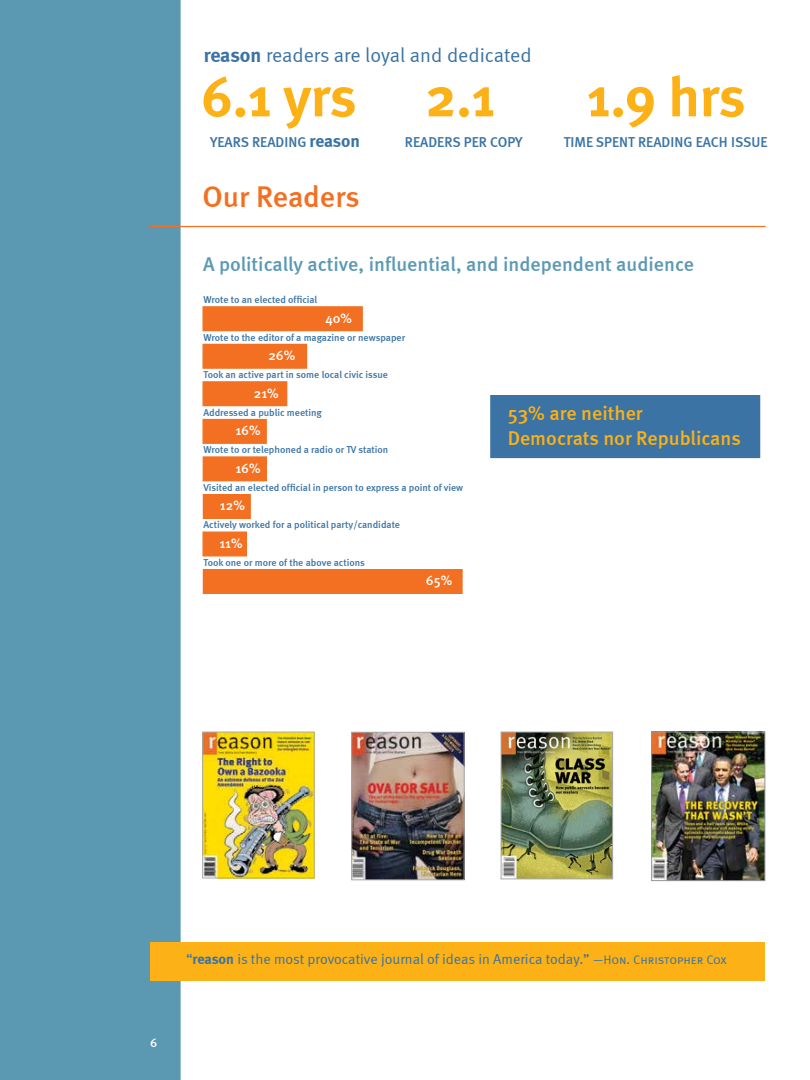
<style>
.page{position:relative;width:810px;height:1080px;background:#fff}
.page>*{position:absolute;margin:0;border:0;box-sizing:border-box;transform-origin:0 0}
.t1{font:700 55.62px "Meta";letter-spacing:-.005em;color:#fcb116}
.t2{font:500 30px "Meta";letter-spacing:-.005em;color:#f36f21}
.t3{font:500 20px "Meta";color:#5b99b3}
.t4{font:500 20px/25px "Meta";color:#fcb116}
.t5{font:20px "Meta Normal";color:#3a73a4}
.t6{font:14.38px "Meta Normal";color:#3a73a4}
.t7{font:500 14.38px "Meta";color:#3a73a4}
.t8{font:500 13.75px "Meta";color:#fff}
.t9{font:500 12.5px "Meta";color:#fff}
.t10{font:500 10px "Meta";color:#3a73a4}
.s1{font-family:"Meta";font-weight:700}
.s2{font-weight:700;font-size:17.5px}
.s3{font-family:"Meta Normal Caps";font-size:12.5px}
</style>
<div class="page">
<div style="left:0;top:0;width:181px;height:1080px;background:#5b99b3"></div>
<hr style="left:150px;top:226px;width:616px;height:1px;background:#f36f21">
<div style="left:202px;top:306px;width:161px;height:25px;background:#f36f21;border:1px solid #f36f21"></div>
<div style="left:202px;top:344px;width:105px;height:25px;background:#f36f21;border:1px solid #f36f21"></div>
<div style="left:202px;top:381px;width:85px;height:25px;background:#f36f21;border:1px solid #f36f21"></div>
<div style="left:202px;top:419px;width:65px;height:25px;background:#f36f21;border:1px solid #f36f21"></div>
<div style="left:203px;top:494px;width:48px;height:25px;background:#f36f21"></div>
<div style="left:203px;top:456px;width:64px;height:25px;background:#f36f21;border:1px solid #f36f21"></div>
<div style="left:202px;top:532px;width:45px;height:25px;background:#f36f21;border:1px solid #f36f21"></div>
<div style="left:203px;top:569px;width:260px;height:25px;background:#f36f21"></div>
<div style="left:490px;top:395px;width:270px;height:63px;background:#3a73a4"></div>
<div style="left:150px;top:943px;width:615px;height:38px;background:#fcb116"></div>
<img style="left:354px;top:734px;width:108px;height:144px">
<div style="left:352px;top:732px;width:112px;height:148px;border:1px solid #a7a9ac"></div>
<img style="left:204px;top:734px;width:108px;height:142px">
<div style="left:202px;top:732px;width:112px;height:146px;border:1px solid #a7a9ac"></div>
<img style="left:503px;top:734px;width:108px;height:143px">
<div style="left:501px;top:732px;width:112px;height:147px;border:1px solid #a7a9ac"></div>
<img style="left:654px;top:734px;width:109px;height:145px">
<div style="left:652px;top:732px;width:113px;height:149px;border:1px solid #939598"></div>
<h3 class="t5" style="left:204px;top:44px;width:329px"><span class="s1">reason</span> readers are loyal and dedicated</h3>
<h1 class="t1" style="left:201px;top:64px;width:296px">6.1 yrs 2.1</h1>
<h1 class="t1" style="left:587px;top:64px;width:160px">1.9 hrs</h1>
<h3 class="t7" style="left:210px;top:134px;width:152px">YEARS READING <span class="s2">reason</span></h3>
<h3 class="t7" style="left:405px;top:134px;width:119px">READERS PER COPY</h3>
<h3 class="t7" style="left:564px;top:134px;width:205px">TIME SPENT READING EACH ISSUE</h3>
<h2 class="t2" style="left:202px;top:180px;width:159px">Our Readers</h2>
<h3 class="t3" style="left:203px;top:252px;width:493px">A politically active, influential, and independent audience</h3>
<p class="t10" style="left:203px;top:294px;width:115px">Wrote to an elected official</p>
<p class="t10" style="left:203px;top:331px;width:203px">Wrote to the editor of a magazine or newspaper</p>
<p class="t10" style="left:203px;top:369px;width:186px">Took an active part in some local civic issue</p>
<p class="t10" style="left:203px;top:406px;width:120px">Addressed a public meeting</p>
<p class="t10" style="left:203px;top:444px;width:186px">Wrote to or telephoned a radio or TV station</p>
<p class="t10" style="left:203px;top:481px;width:261px">Visited an elected official in person to express a point of view</p>
<p class="t10" style="left:203px;top:519px;width:198px">Actively worked for a political party/candidate</p>
<p class="t10" style="left:203px;top:556px;width:163px">Took one or more of the above actions</p>
<h3 class="t8" style="left:325px;top:310px;width:28px">40%</h3>
<h3 class="t8" style="left:268px;top:347px;width:28px">26%</h3>
<h3 class="t8" style="left:254px;top:385px;width:26px">21%</h3>
<h3 class="t8" style="left:235px;top:422px;width:27px">16%</h3>
<h3 class="t8" style="left:235px;top:460px;width:27px">16%</h3>
<h3 class="t8" style="left:220px;top:497px;width:26px">12%</h3>
<h3 class="t8" style="left:219px;top:535px;width:25px">11%</h3>
<h3 class="t8" style="left:426px;top:572px;width:28px">65%</h3>
<h3 class="t4" style="left:508px;top:400px;width:235px">53% are neither<br>Democrats nor Republicans</h3>
<p class="t9" style="left:150px;top:1036px;width:9px">6</p>
<h3 class="t6" style="left:186px;top:951px;width:542px">“<span class="s1">reason</span> is the most provocative journal of ideas in America today.” <span class="s3">—Hon. Christopher Cox</span></h3>
</div>
